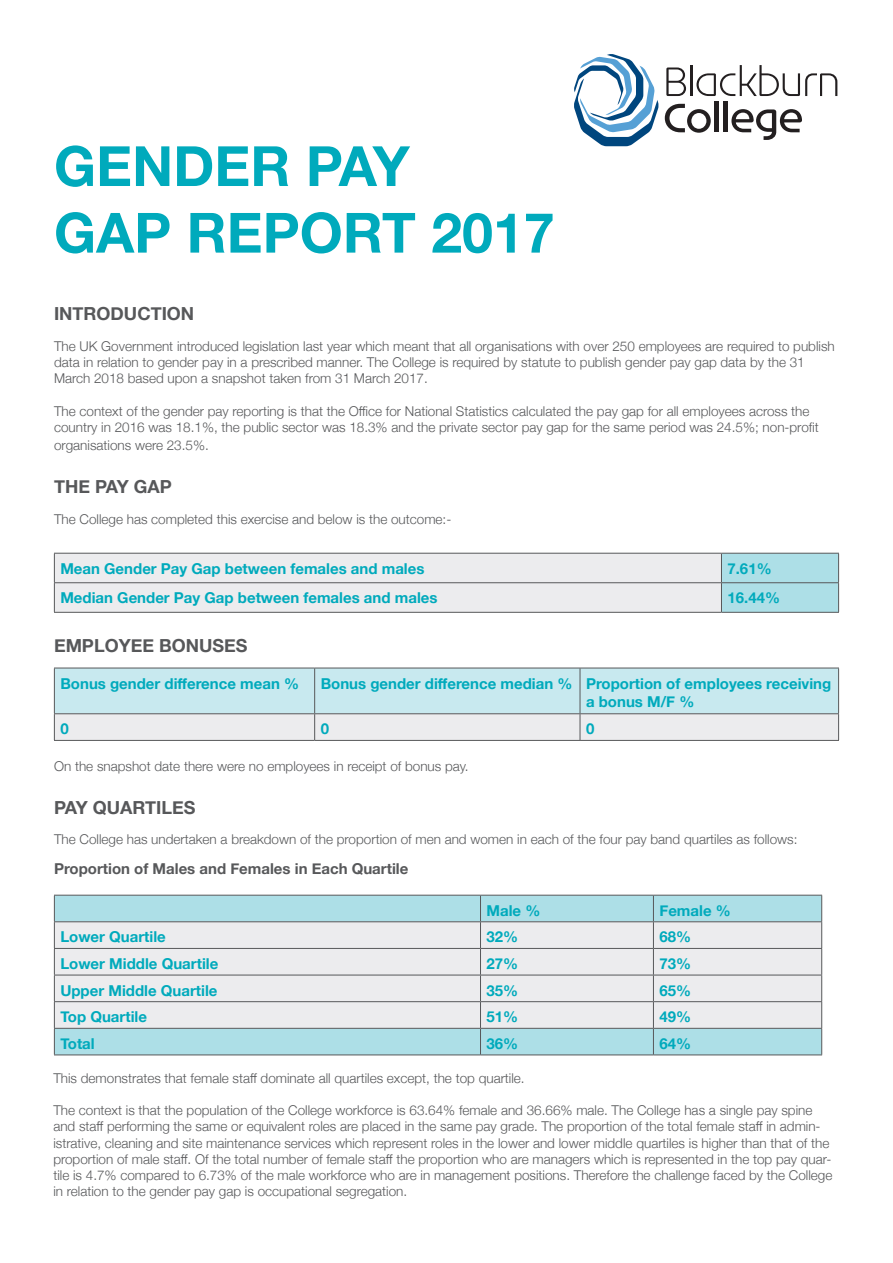
<style>
.page{position:relative;width:893px;height:1263px;background:#fff}
.page>*{position:absolute;margin:0;border:0;box-sizing:border-box;transform-origin:0 0}
.t1{font:700 55.5px "Helvetica Neue";color:#00aabc}
.t2{font:700 18px "Helvetica Neue";color:#57585a}
.t3{font:700 15px/18px "Helvetica Neue";color:#00aabc}
.t4{font:700 15px "Helvetica Neue";color:#57585a}
.t5{font:300 13.5px/16.2px "Helvetica Neue";color:#57585a}
</style>
<div class="page">
<svg style="left:666px;top:68px;width:20px;height:28px"></svg>
<hr style="left:690px;top:65px;width:2px;height:31px;background:#231f20">
<svg style="left:696px;top:65px;width:141px;height:31px"></svg>
<svg style="left:665px;top:104px;width:46px;height:29px"></svg>
<div style="left:714px;top:101px;width:5px;height:31px;background:#231f20"></div>
<div style="left:723px;top:101px;width:5px;height:31px;background:#231f20"></div>
<svg style="left:731px;top:109px;width:71px;height:31px"></svg>
<svg style="left:574px;top:54px;width:85px;height:92px"></svg>
<svg style="left:54px;top:553px;width:785px;height:59px;background:#dde4e7"></svg>
<hr style="left:54px;top:612px;width:667px;height:1px;background:#57585a">
<hr style="left:721px;top:612px;width:118px;height:1px;background:#57585a">
<div style="left:55px;top:896px;width:766px;height:158px;background:#addfe7"></div>
<div style="left:55px;top:922px;width:766px;height:106px;background:#ececee"></div>
<hr style="left:54px;top:895px;width:426px;height:1px;background:#57585a">
<hr style="left:480px;top:895px;width:173px;height:1px;background:#57585a">
<hr style="left:653px;top:895px;width:169px;height:1px;background:#57585a">
<hr style="left:54px;top:921px;width:426px;height:1px;background:#57585a">
<hr style="left:480px;top:921px;width:173px;height:1px;background:#57585a">
<hr style="left:653px;top:921px;width:169px;height:1px;background:#57585a">
<hr style="left:54px;top:948px;width:426px;height:1px;background:#57585a">
<hr style="left:480px;top:948px;width:173px;height:1px;background:#57585a">
<hr style="left:653px;top:948px;width:169px;height:1px;background:#57585a">
<hr style="left:54px;top:975px;width:426px;height:1px;background:#57585a">
<hr style="left:480px;top:975px;width:173px;height:1px;background:#57585a">
<hr style="left:653px;top:975px;width:169px;height:1px;background:#57585a">
<hr style="left:54px;top:1001px;width:426px;height:1px;background:#57585a">
<hr style="left:480px;top:1001px;width:173px;height:1px;background:#57585a">
<hr style="left:653px;top:1001px;width:169px;height:1px;background:#57585a">
<hr style="left:54px;top:1028px;width:426px;height:1px;background:#57585a">
<svg style="left:54px;top:895px;width:1px;height:159px"></svg>
<hr style="left:480px;top:1028px;width:173px;height:1px;background:#57585a">
<svg style="left:480px;top:895px;width:1px;height:159px"></svg>
<hr style="left:653px;top:1028px;width:169px;height:1px;background:#57585a">
<svg style="left:653px;top:895px;width:1px;height:159px"></svg>
<svg style="left:821px;top:895px;width:1px;height:159px"></svg>
<hr style="left:54px;top:1054px;width:426px;height:1px;background:#57585a">
<hr style="left:480px;top:1054px;width:173px;height:1px;background:#57585a">
<hr style="left:653px;top:1054px;width:169px;height:1px;background:#57585a">
<svg style="left:54px;top:668px;width:785px;height:72px;background:#d1e6ea"></svg>
<hr style="left:54px;top:740px;width:261px;height:1px;background:#57585a">
<hr style="left:315px;top:740px;width:265px;height:1px;background:#57585a">
<hr style="left:580px;top:740px;width:259px;height:1px;background:#57585a">
<p class="t1" style="left:54px;top:123px;width:357px">GENDER PAY</p>
<p class="t1" style="left:54px;top:189px;width:502px">GAP REPORT 2017</p>
<p class="t2" style="left:54px;top:300px;width:142px">INTRODUCTION</p>
<p class="t5" style="left:54px;top:337px;width:782px">The UK Government introduced legislation last year which meant that all organisations with over 250 employees are required to publish data in relation to gender pay in a prescribed manner. The College is required by statute to publish gender pay gap data by the 31<br>March 2018 based upon a snapshot taken from 31 March 2017.</p>
<p class="t5" style="left:54px;top:402px;width:766px">The context of the gender pay reporting is that the Office for National Statistics calculated the pay gap for all employees across the country in 2016 was 18.1%, the public sector was 18.3% and the private sector pay gap for the same period was 24.5%; non-profit</p>
<p class="t5" style="left:54px;top:436px;width:156px">organisations were 23.5%.</p>
<p class="t2" style="left:54px;top:473px;width:119px">THE PAY GAP</p>
<p class="t5" style="left:54px;top:510px;width:399px">The College has completed this exercise and below is the outcome:-</p>
<p class="t3" style="left:60px;top:560px;width:366px">Mean Gender Pay Gap between females and males</p>
<p class="t3" style="left:727px;top:560px;width:46px">7.61%</p>
<p class="t3" style="left:60px;top:589px;width:379px">Median Gender Pay Gap between females and males</p>
<p class="t3" style="left:727px;top:589px;width:54px">16.44%</p>
<p class="t2" style="left:54px;top:631px;width:195px">EMPLOYEE BONUSES</p>
<p class="t3" style="left:60px;top:675px;width:240px">Bonus gender difference mean %</p>
<p class="t3" style="left:321px;top:675px;width:253px">Bonus gender difference median %</p>
<p class="t3" style="left:586px;top:675px;width:247px">Proportion of employees receiving a bonus M/F %</p>
<p class="t3" style="left:60px;top:720px;width:10px">0</p>
<p class="t3" style="left:321px;top:720px;width:10px">0</p>
<p class="t3" style="left:586px;top:720px;width:10px">0</p>
<p class="t5" style="left:54px;top:757px;width:416px">On the snapshot date there were no employees in receipt of bonus pay.</p>
<p class="t2" style="left:54px;top:793px;width:143px">PAY QUARTILES</p>
<p class="t5" style="left:54px;top:830px;width:745px">The College has undertaken a breakdown of the proportion of men and women in each of the four pay band quartiles as follows:</p>
<p class="t4" style="left:54px;top:857px;width:356px">Proportion of Males and Females in Each Quartile</p>
<p class="t3" style="left:486px;top:902px;width:55px">Male %</p>
<p class="t3" style="left:659px;top:902px;width:73px">Female %</p>
<p class="t3" style="left:60px;top:928px;width:107px">Lower Quartile</p>
<p class="t3" style="left:486px;top:928px;width:33px">32%</p>
<p class="t3" style="left:659px;top:928px;width:33px">68%</p>
<p class="t3" style="left:60px;top:955px;width:159px">Lower Middle Quartile</p>
<p class="t3" style="left:486px;top:955px;width:33px">27%</p>
<p class="t3" style="left:659px;top:955px;width:33px">73%</p>
<p class="t3" style="left:60px;top:982px;width:159px">Upper Middle Quartile</p>
<p class="t3" style="left:486px;top:982px;width:33px">35%</p>
<p class="t3" style="left:659px;top:982px;width:33px">65%</p>
<p class="t3" style="left:60px;top:1008px;width:88px">Top Quartile</p>
<p class="t3" style="left:486px;top:1008px;width:33px">51%</p>
<p class="t3" style="left:659px;top:1008px;width:33px">49%</p>
<p class="t3" style="left:60px;top:1035px;width:36px">Total</p>
<p class="t3" style="left:486px;top:1035px;width:33px">36%</p>
<p class="t3" style="left:659px;top:1035px;width:33px">64%</p>
<p class="t5" style="left:53px;top:1069px;width:473px">This demonstrates that female staff dominate all quartiles except, the top quartile.</p>
<p class="t5" style="left:53px;top:1101px;width:781px">The context is that the population of the College workforce is 63.64% female and 36.66% male. The College has a single pay spine and staff performing the same or equivalent roles are placed in the same pay grade. The proportion of the total female staff in admin&shy;istrative, cleaning and site maintenance services which represent roles in the lower and lower middle quartiles is higher than that of the proportion of male staff. Of the total number of female staff the proportion who are managers which is represented in the top pay quar&shy;tile is 4.7% compared to 6.73% of the male workforce who are in management positions. Therefore the challenge faced by the College in relation to the gender pay gap is occupational segregation.</p>
</div>
